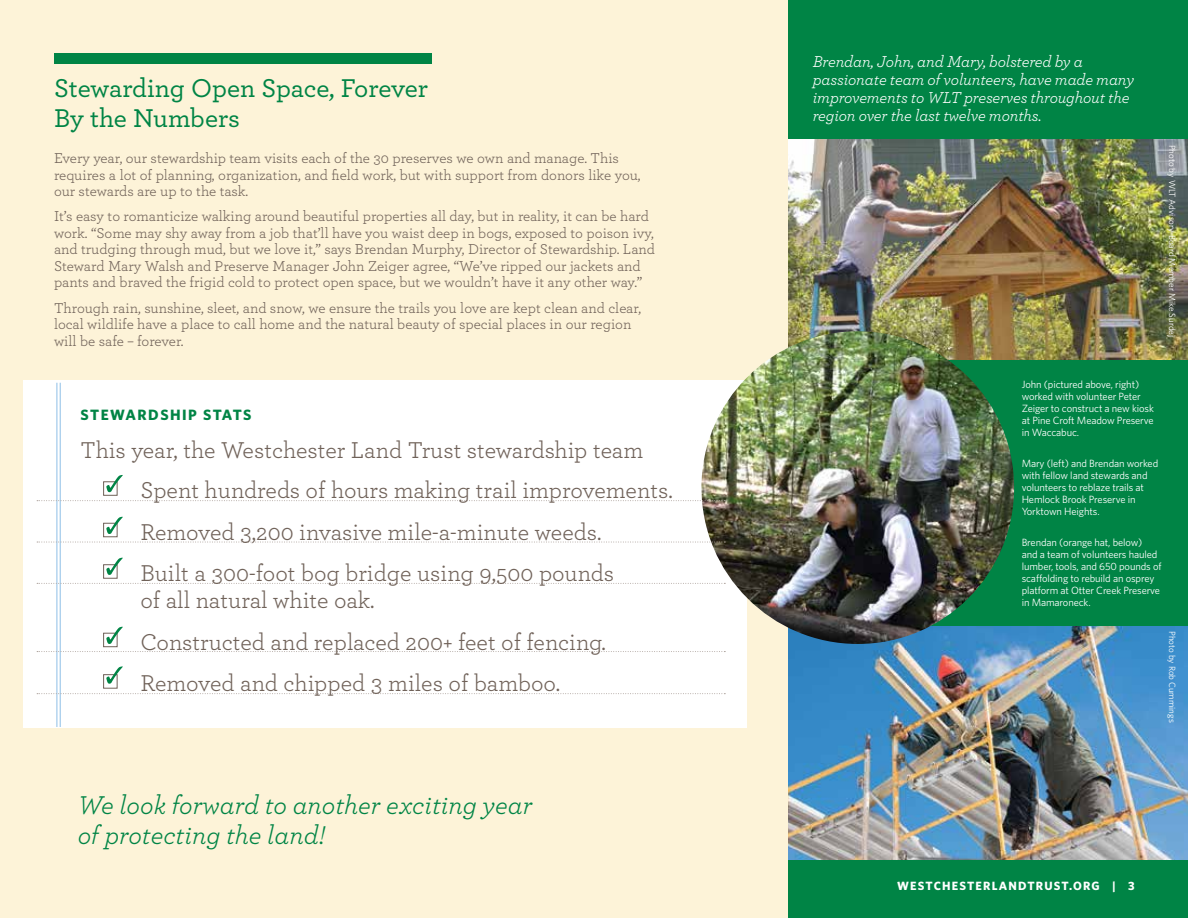
<style>
.page{position:relative;width:1188px;height:918px;background:#fdf3d8}
.page>*{position:absolute;margin:0;border:0;box-sizing:border-box;transform-origin:0 0}
.t1{font:italic 27px/30px "Archer";color:#008445}
.t2{font:500 27px/30px "Archer";letter-spacing:-.005em;color:#008445}
.t3{font:24px/41.1px "Archer";color:#706259}
.t4{font:italic 16.5px/18px "Archer";letter-spacing:-.01em;color:#fff}
.t5{font:15px/16.5px "Archer";color:#706259}
.t6{font:700 15px "Whitney";letter-spacing:.1em;color:#008445}
.t7{font:700 12px "Whitney";letter-spacing:.1em;color:#fff}
.t8{font:10.5px/12px "Whitney";letter-spacing:-.01em;color:#fff}
.t9{font:9px "Whitney";color:#fff}
</style>
<div class="page">
<div style="left:54px;top:53px;width:378px;height:10px;background:#008445"></div>
<div style="left:24px;top:380px;width:723px;height:348px;background:#fff"></div>
<div style="left:788px;top:0;width:400px;height:918px;background:#008445"></div>
<img style="left:788px;top:139px;width:400px;height:220px">
<img style="left:788px;top:626px;width:400px;height:234px">
<img style="left:701px;top:331px;width:313px;height:313px;border-radius:156px">
<hr style="left:57px;top:383px;width:1px;height:344px;background:#8ebfe7">
<hr style="left:60px;top:383px;width:1px;height:344px;background:#8ebfe7">
<svg style="left:37px;top:542px;width:688px;height:1px"></svg>
<svg style="left:37px;top:500px;width:688px;height:1px"></svg>
<svg style="left:37px;top:583px;width:688px;height:1px"></svg>
<svg style="left:37px;top:651px;width:688px;height:1px"></svg>
<svg style="left:37px;top:693px;width:688px;height:1px"></svg>
<div style="left:103px;top:481px;width:15px;height:15px;border:1px solid #706259"></div>
<div style="left:103px;top:523px;width:15px;height:14px;border:1px solid #706259"></div>
<div style="left:103px;top:564px;width:15px;height:15px;border:1px solid #706259"></div>
<div style="left:103px;top:633px;width:15px;height:14px;border:1px solid #706259"></div>
<div style="left:103px;top:674px;width:15px;height:15px;border:1px solid #706259"></div>
<svg style="left:106px;top:475px;width:17px;height:17px"></svg>
<svg style="left:106px;top:517px;width:17px;height:17px"></svg>
<svg style="left:106px;top:558px;width:17px;height:17px"></svg>
<svg style="left:106px;top:627px;width:17px;height:17px"></svg>
<svg style="left:106px;top:666px;width:17px;height:18px"></svg>
<h1 class="t2" style="left:54px;top:71px;width:376px">Stewarding Open Space, Forever<br>By the Numbers</h1>
<p class="t5" style="left:54px;top:149px;width:588px">Every year, our stewardship team visits each of the 30 preserves we own and manage. This requires a lot of planning, organization, and field work, but with support from donors like you, our stewards are up to the task.</p>
<p class="t5" style="left:54px;top:207px;width:603px">It’s easy to romanticize walking around beautiful properties all day, but in reality, it can be hard work. “Some may shy away from a job that’ll have you waist deep in bogs, exposed to poison ivy, and trudging through mud, but we love it,” says Brendan Murphy, Director of Stewardship. Land Steward Mary Walsh and Preserve Manager John Zeiger agree, “We’ve ripped our jackets and pants and braved the frigid cold to protect open space, but we wouldn’t have it any other way.”</p>
<p class="t5" style="left:54px;top:299px;width:589px">Through rain, sunshine, sleet, and snow, we ensure the trails you love are kept clean and clear, local wildlife have a place to call home and the natural beauty of special places in our region will be safe – forever.</p>
<p class="t6" style="left:80px;top:405px;width:173px">STEWARDSHIP STATS</p>
<h2 class="t3" style="left:140px;top:428px;width:534px;text-indent:-60px">This year, the Westchester Land Trust stewardship team Spent hundreds of hours making trail improvements.<br>Removed 3,200 invasive mile-a-minute weeds.<br>Built a 300-foot bog bridge using 9,500 pounds</h2>
<h2 class="t3" style="left:140px;top:578px;width:467px">of all natural white oak.<br>Constructed and replaced 200+ feet of fencing.<br>Removed and chipped 3 miles of bamboo.</h2>
<h1 class="t1" style="left:78px;top:788px;width:456px">We look forward to another exciting year of protecting the land!</h1>
<p class="t4" style="left:813px;top:52px;width:323px">Brendan, John, and Mary, bolstered by a passionate team of volunteers, have made many improvements to WLT preserves throughout the region over the last twelve months.</p>
<p class="t9" style="left:1178px;top:145px;width:194px;rotate:90deg">Photo by WLT Advisory Board Member Mike Surdej</p>
<p class="t8" style="left:1022px;top:378px;width:134px">John (pictured above, right) worked with volunteer Peter<br>Zeiger to construct a new kiosk at Pine Croft Meadow Preserve in Waccabuc.</p>
<p class="t8" style="left:1022px;top:457px;width:138px">Mary (left) and Brendan worked with fellow land stewards and volunteers to reblaze trails at<br>Hemlock Brook Preserve in<br>Yorktown Heights.</p>
<p class="t8" style="left:1022px;top:536px;width:141px">Brendan (orange hat, below)<br>and a team of volunteers hauled lumber, tools, and 650 pounds of scaffolding to rebuild an osprey platform at Otter Creek Preserve in Mamaroneck.</p>
<p class="t9" style="left:1178px;top:631px;width:93px;rotate:90deg">Photo by Rob Cummings</p>
<p class="t7" style="left:897px;top:878px;width:239px">WESTCHESTERLANDTRUST.ORG | 3</p>
</div>
